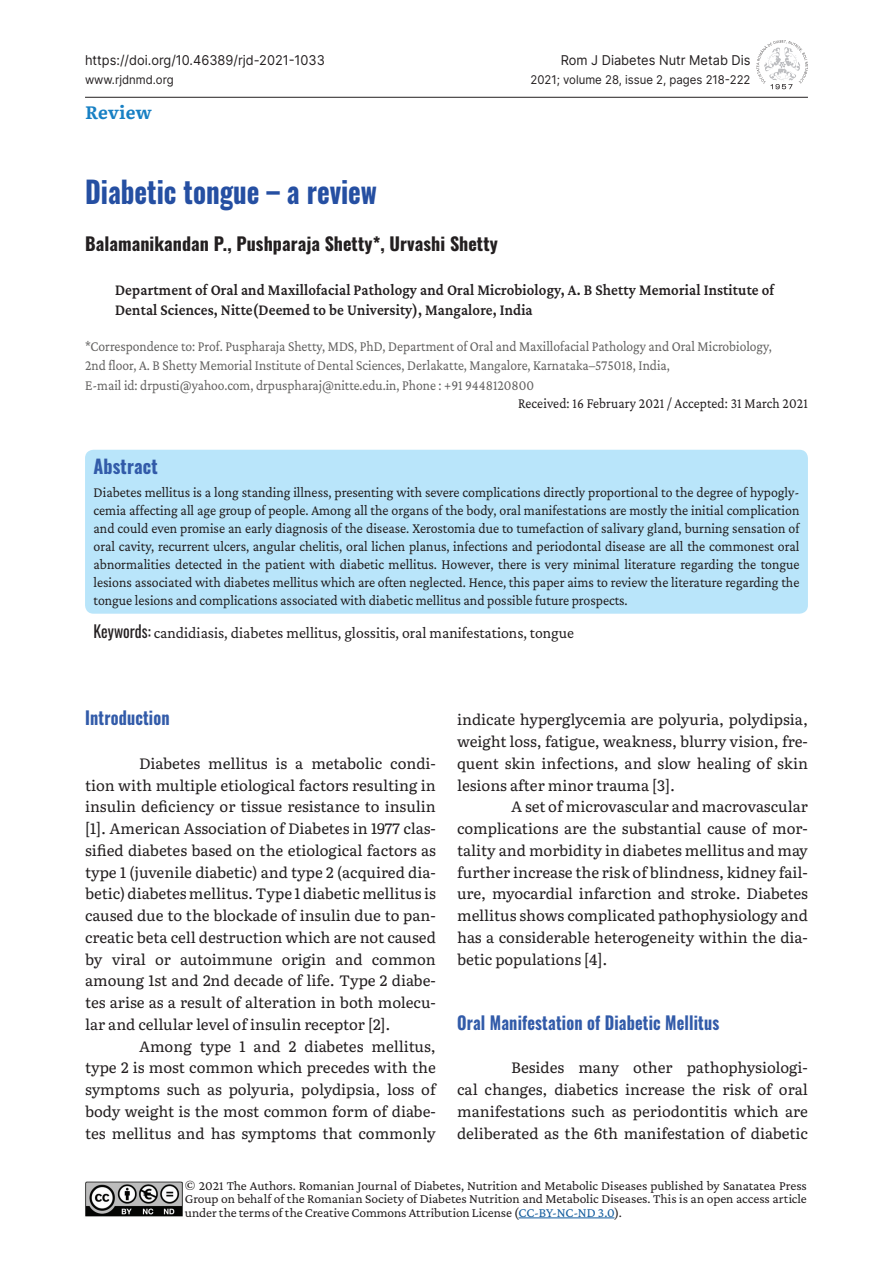
<style>
.page{position:relative;width:893px;height:1263px;background:#fff}
.page>*{position:absolute;margin:0;border:0;box-sizing:border-box;transform-origin:0 0}
.t1{font:700 30px "Oswald";color:#254fa2;scale:.9 1}
.t2{font:700 18.9px "Oswald";letter-spacing:.01em;color:#325ba9;scale:.95 1}
.t3{font:700 18px "Oswald";letter-spacing:.005em;color:#231f20}
.t4{font:700 18px "Oswald";letter-spacing:.01em;color:#325ba9;scale:.9 1}
.t5{font:700 18px "Literata";color:#1780c4}
.t6{font:600 16.5px/19.8px "Crimson Pro";letter-spacing:.01em;color:#231f20;scale:.9 1}
.t7{font:16.5px "Crimson Pro";color:#231f20;scale:.95 1}
.t8{font:15px/21.8px "Literata";color:#231f20;text-align:justify}
.t9{font:15px/18px "Crimson Pro";color:#231f20;text-align:justify;scale:.92 1}
.t10{font:15px/19.5px "Crimson Pro";color:#646362;scale:.9 1}
.t11{font:15px "Crimson Pro";color:#231f20;scale:.9 1}
.t12{font:13.5px/13.5px "Crimson Pro";letter-spacing:-.005em;color:#231f20;text-align:justify}
.t13{font:13.5px "Inter";color:#231f20;scale:.95 1}
.t14{font:12px "Inter";color:#231f20;scale:.95 1}
.s1{font-family:"Oswald"}
.s2{color:#155e9f}
</style>
<div class="page">
<hr style="left:85px;top:97px;width:723px;height:1px;background:#231f20">
<svg style="left:756px;top:40px;width:52px;height:49px"></svg>
<img style="left:85px;top:1181px;width:98px;height:36px">
<hr style="left:518px;top:1217px;width:96px;height:1px;background:#155e9f">
<div style="left:85px;top:450px;width:723px;height:164px;background:#b9e5fa;border-radius:9px"></div>
<p class="t13" style="left:85px;top:50px;width:254px">https://doi.org/10.46389/rjd-2021-1033</p>
<p class="t14" style="left:85px;top:71px;width:95px">www.rjdnmd.org</p>
<p class="t5" style="left:85px;top:99px;width:68px">Review</p>
<p class="t13" style="left:561px;top:50px;width:201px">Rom J Diabetes Nutr Metab Dis</p>
<p class="t14" style="left:531px;top:71px;width:233px">2021; volume 28, issue 2, pages 218-222</p>
<h1 class="t1" style="left:85px;top:165px;width:326px">Diabetic tongue – a review</h1>
<p class="t3" style="left:85px;top:228px;width:414px">Balamanikandan P., Pushparaja Shetty*, Urvashi Shetty</p>
<p class="t6" style="left:115px;top:279px;width:734px">Department of Oral and Maxillofacial Pathology and Oral Microbiology, A. B Shetty Memorial Institute of<br>Dental Sciences, Nitte(Deemed to be University), Mangalore, India</p>
<p class="t10" style="left:85px;top:336px;width:765px">*Correspondence to: Prof. Puspharaja Shetty, MDS, PhD, Department of Oral and Maxillofacial Pathology and Oral Microbiology,<br>2nd floor, A. B Shetty Memorial Institute of Dental Sciences, Derlakatte, Mangalore, Karnataka–575018, India,<br>E-mail id: drpusti@yahoo.com, drpuspharaj@nitte.edu.in, Phone : +91 9448120800</p>
<p class="t11" style="left:518px;top:393px;width:323px">Received: 16 February 2021 / Accepted: 31 March 2021</p>
<p class="t2" style="left:94px;top:450px;width:69px">Abstract</p>
<p class="t9" style="left:94px;top:482px;width:769px">Diabetes mellitus is a long standing illness, presenting with severe complications directly proportional to the degree of hypogly&shy;cemia affecting all age group of people. Among all the organs of the body, oral manifestations are mostly the initial complication and could even promise an early diagnosis of the disease. Xerostomia due to tumefaction of salivary gland, burning sensation of oral cavity, recurrent ulcers, angular chelitis, oral lichen planus, infections and periodontal disease are all the commonest oral abnormalities detected in the patient with diabetic mellitus. However, there is very minimal literature regarding the tongue lesions associated with diabetes mellitus which are often neglected. Hence, this paper aims to review the literature regarding the tongue lesions and complications associated with diabetic mellitus and possible future prospects.</p>
<p class="t7" style="left:94px;top:622px;width:507px"><span class="s1">Keywords:</span> candidiasis, diabetes mellitus, glossitis, oral manifestations, tongue</p>
<p class="t4" style="left:85px;top:702px;width:95px">Introduction</p>
<p class="t8" style="left:85px;top:751px;width:352px;text-indent:54px">Diabetes mellitus is a metabolic condi&shy;tion with multiple etiological factors resulting in insulin deficiency or tissue resistance to insulin [1]. American Association of Diabetes in 1977 clas&shy;sified diabetes based on the etiological factors as type 1 (juvenile diabetic) and type 2 (acquired dia&shy;betic) diabetes mellitus. Type 1 diabetic mellitus is caused due to the blockade of insulin due to pan&shy;creatic beta cell destruction which are not caused by viral or autoimmune origin and common amoung 1st and 2nd decade of life. Type 2 diabe&shy;tes arise as a result of alteration in both molecu&shy;lar and cellular level of insulin receptor [2].</p>
<p class="t8" style="left:85px;top:1034px;width:352px;text-indent:54px">Among type 1 and 2 diabetes mellitus, type 2 is most common which precedes with the symptoms such as polyuria, polydipsia, loss of body weight is the most common form of diabe&shy;tes mellitus and has symptoms that commonly</p>
<p class="t8" style="left:457px;top:708px;width:352px">indicate hyperglycemia are polyuria, polydipsia, weight loss, fatigue, weakness, blurry vision, fre&shy;quent skin infections, and slow healing of skin lesions after minor trauma [3].</p>
<p class="t8" style="left:457px;top:795px;width:352px;text-indent:54px">A set of microvascular and macrovascular complications are the substantial cause of mor&shy;tality and morbidity in diabetes mellitus and may further increase the risk of blindness, kidney fail&shy;ure, myocardial infarction and stroke. Diabetes mellitus shows complicated pathophysiology and has a considerable heterogeneity within the dia&shy;betic populations [4].</p>
<p class="t4" style="left:457px;top:1006px;width:293px">Oral Manifestation of Diabetic Mellitus</p>
<p class="t8" style="left:457px;top:1056px;width:352px;text-indent:54px">Besides many other pathophysiologi&shy;cal changes, diabetics increase the risk of oral manifestations such as periodontitis which are deliberated as the 6th manifestation of diabetic</p>
<p class="t12" style="left:185px;top:1178px;width:623px">© 2021 The Authors. Romanian Journal of Diabetes, Nutrition and Metabolic Diseases published by Sanatatea Press Group on behalf of the Romanian Society of Diabetes Nutrition and Metabolic Diseases. This is an open access article under the terms of the Creative Commons Attribution License (<span class="s2">CC-BY-NC-ND 3.0</span>).</p>
</div>
